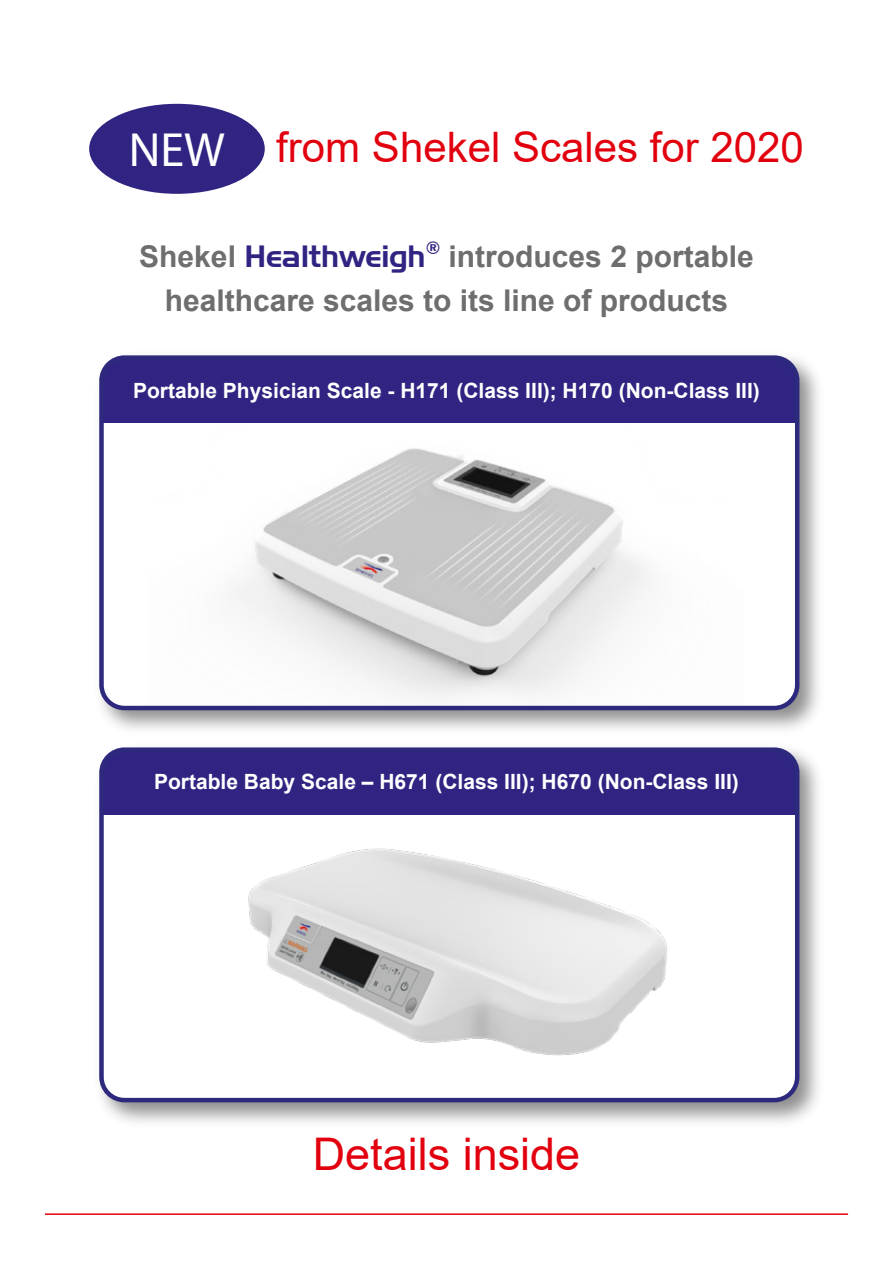
<style>
.page{position:relative;width:893px;height:1263px;background:#fff}
.page>*{position:absolute;margin:0;border:0;box-sizing:border-box;transform-origin:0 0}
.t1{font:45px "Arial";color:#e2000f}
.t2{font:42px "Arial";color:#e2000f}
.t3{font:700 30px/43.5px "Arial";color:#6e6e6e;text-align:center}
.t4{font:700 21px "Arial";color:#fff}
.s1{font-family:"Myriad Hebrew";font-size:48.15px;color:#fff}
.s2{font-family:"Handel Gothic BT";font-weight:400;color:#2f2482}
</style>
<div class="page">
<div style="left:89px;top:104px;width:176px;height:90px;background:#2f2482;border-radius:50%"></div>
<img style="left:100px;top:770px;width:719px;height:353px">
<div style="left:101px;top:750px;width:696px;height:350px;background:#fff;border-radius:23px"></div>
<img style="left:192px;top:814px;width:527px;height:242px">
<div style="left:101px;top:750px;width:696px;height:64px;background:#2f2482"></div>
<div style="left:99px;top:747px;width:700px;height:355px;border:4px solid #2d297c;border-radius:23px"></div>
<img style="left:99px;top:356px;width:720px;height:414px">
<div style="left:101px;top:358px;width:696px;height:350px;background:#fff;border-radius:23px"></div>
<img style="left:148px;top:422px;width:595px;height:276px">
<div style="left:101px;top:358px;width:696px;height:64px;background:#2f2482"></div>
<div style="left:99px;top:355px;width:700px;height:355px;border:4px solid #2d297c;border-radius:23px"></div>
<hr style="left:45px;top:1213px;width:803px;height:2px;background:#e2000f">
<h2 class="t2" style="left:129px;top:118px;width:676px"><span class="s1">NEW</span> from Shekel Scales for 2020</h2>
<h3 class="t3" style="left:139px;top:235px;width:616px">Shekel <span class="s2">Healthweigh</span><sup>®</sup> introduces 2 portable healthcare scales to its line of products</h3>
<p class="t4" style="left:133px;top:376px;width:628px">Portable Physician Scale - H171 (Class III); H170 (Non-Class III)</p>
<p class="t4" style="left:154px;top:767px;width:586px">Portable Baby Scale – H671 (Class III); H670 (Non-Class III)</p>
<h1 class="t1" style="left:313px;top:1123px;width:269px">Details inside</h1>
</div>
